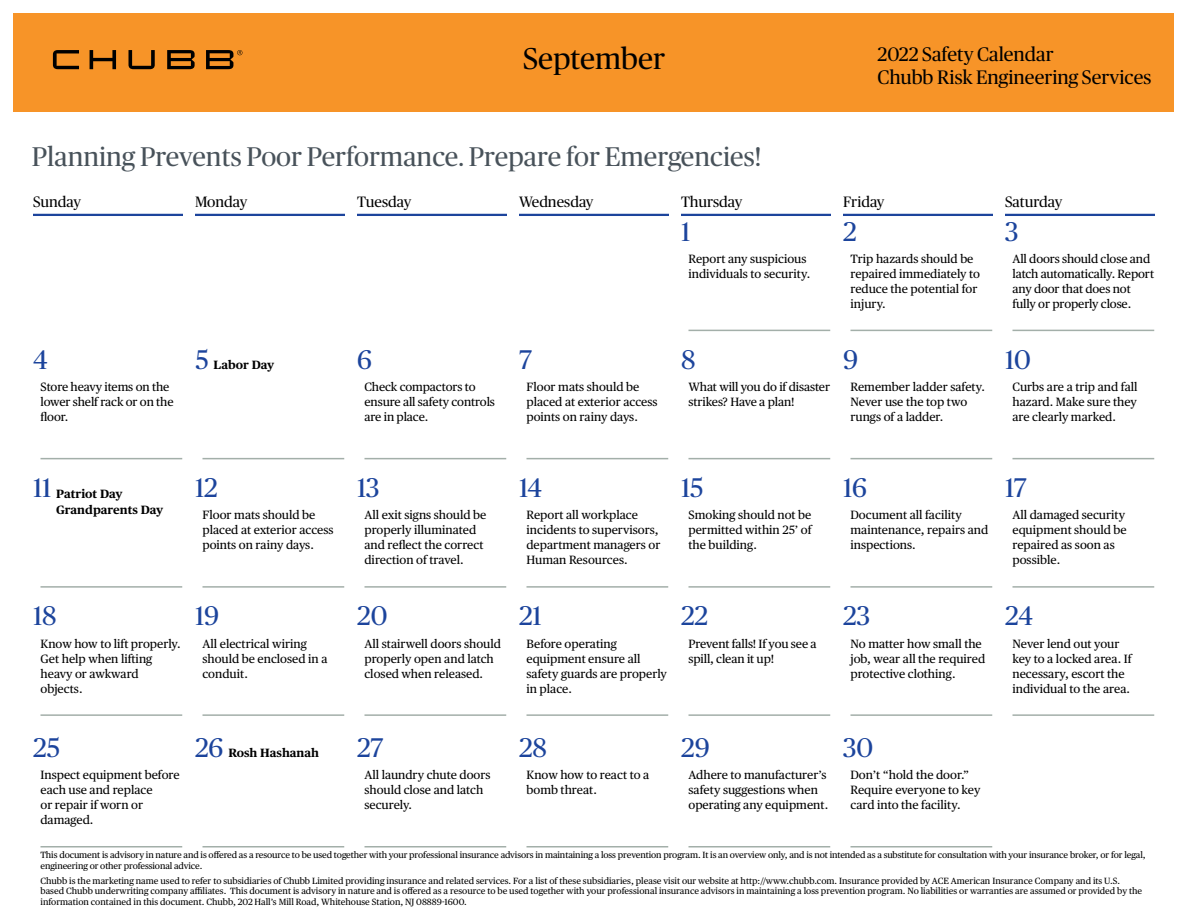
<style>
.page{position:relative;width:1188px;height:918px;background:#fff}
.page>*{position:absolute;margin:0;border:0;box-sizing:border-box;transform-origin:0 0}
.t1{font:30px "Chubb Publico";color:#000}
.t2{font:27px "Chubb Publico";color:#48525a}
.t3{font:27px "Chubb Publico";color:#1c449c}
.t4{font:19.5px/22.5px "Chubb Publico";color:#000}
.t5{font:15px "Chubb Publico";color:#000}
.t6{font:12px/15px "Chubb Publico Text";color:#000}
.t7{font:700 12px/16.5px "Chubb Publico Text";color:#000}
.t8{font:9px/10.5px "Chubb Publico Text";color:#000}
</style>
<div class="page">
<div style="left:14px;top:14px;width:1160px;height:98px;background:#f79428"></div>
<svg style="left:53px;top:50px;width:189px;height:19px"></svg>
<hr style="left:33px;top:214px;width:150px;height:2px;background:#1c449c">
<hr style="left:195px;top:214px;width:150px;height:2px;background:#1c449c">
<hr style="left:357px;top:214px;width:150px;height:2px;background:#1c449c">
<hr style="left:519px;top:214px;width:150px;height:2px;background:#1c449c">
<hr style="left:681px;top:214px;width:150px;height:2px;background:#1c449c">
<hr style="left:843px;top:214px;width:150px;height:2px;background:#1c449c">
<hr style="left:1005px;top:214px;width:150px;height:2px;background:#1c449c">
<hr style="left:688px;top:330px;width:142px;height:1px;background:#a3afa9">
<hr style="left:850px;top:330px;width:142px;height:1px;background:#a3afa9">
<hr style="left:1012px;top:330px;width:142px;height:1px;background:#a3afa9">
<hr style="left:40px;top:458px;width:142px;height:1px;background:#a3afa9">
<hr style="left:202px;top:458px;width:142px;height:1px;background:#a3afa9">
<hr style="left:364px;top:458px;width:142px;height:1px;background:#a3afa9">
<hr style="left:526px;top:458px;width:142px;height:1px;background:#a3afa9">
<hr style="left:688px;top:458px;width:142px;height:1px;background:#a3afa9">
<hr style="left:850px;top:458px;width:142px;height:1px;background:#a3afa9">
<hr style="left:1012px;top:458px;width:142px;height:1px;background:#a3afa9">
<hr style="left:40px;top:586px;width:142px;height:2px;background:#a3afa9">
<hr style="left:202px;top:586px;width:142px;height:2px;background:#a3afa9">
<hr style="left:364px;top:586px;width:142px;height:2px;background:#a3afa9">
<hr style="left:526px;top:586px;width:142px;height:2px;background:#a3afa9">
<hr style="left:688px;top:586px;width:142px;height:2px;background:#a3afa9">
<hr style="left:850px;top:586px;width:142px;height:2px;background:#a3afa9">
<hr style="left:1012px;top:586px;width:142px;height:2px;background:#a3afa9">
<hr style="left:40px;top:714px;width:142px;height:2px;background:#a3afa9">
<hr style="left:202px;top:714px;width:142px;height:2px;background:#a3afa9">
<hr style="left:364px;top:714px;width:142px;height:2px;background:#a3afa9">
<hr style="left:526px;top:714px;width:142px;height:2px;background:#a3afa9">
<hr style="left:688px;top:714px;width:142px;height:2px;background:#a3afa9">
<hr style="left:850px;top:714px;width:142px;height:2px;background:#a3afa9">
<hr style="left:1012px;top:714px;width:142px;height:2px;background:#a3afa9">
<hr style="left:40px;top:846px;width:142px;height:2px;background:#a3afa9">
<hr style="left:202px;top:846px;width:142px;height:2px;background:#a3afa9">
<hr style="left:364px;top:846px;width:142px;height:2px;background:#a3afa9">
<hr style="left:526px;top:846px;width:142px;height:2px;background:#a3afa9">
<hr style="left:688px;top:846px;width:142px;height:2px;background:#a3afa9">
<hr style="left:850px;top:846px;width:142px;height:2px;background:#a3afa9">
<h1 class="t1" style="left:523px;top:38px;width:144px">September</h1>
<h3 class="t4" style="left:878px;top:42px;width:275px">2022 Safety Calendar<br>Chubb Risk Engineering Services</h3>
<h2 class="t2" style="left:32px;top:138px;width:731px">Planning Prevents Poor Performance. Prepare for Emergencies!</h2>
<p class="t5" style="left:33px;top:191px;width:50px">Sunday</p>
<p class="t5" style="left:195px;top:191px;width:54px">Monday</p>
<p class="t5" style="left:357px;top:191px;width:56px">Tuesday</p>
<p class="t5" style="left:519px;top:191px;width:76px">Wednesday</p>
<p class="t5" style="left:681px;top:191px;width:63px">Thursday</p>
<p class="t5" style="left:843px;top:191px;width:43px">Friday</p>
<p class="t5" style="left:1005px;top:191px;width:59px">Saturday</p>
<h2 class="t3" style="left:681px;top:212px;width:11px">1</h2>
<p class="t6" style="left:688px;top:250px;width:123px">Report any suspicious individuals to security.</p>
<h2 class="t3" style="left:843px;top:212px;width:15px">2</h2>
<p class="t6" style="left:850px;top:250px;width:131px">Trip hazards should be repaired immediately to reduce the potential for injury.</p>
<h2 class="t3" style="left:1005px;top:212px;width:15px">3</h2>
<p class="t6" style="left:1012px;top:250px;width:143px">All doors should close and latch automatically. Report any door that does not fully or properly close.</p>
<h2 class="t3" style="left:33px;top:341px;width:16px">4</h2>
<p class="t6" style="left:40px;top:379px;width:135px">Store heavy items on the lower shelf rack or on the floor.</p>
<h2 class="t3" style="left:195px;top:341px;width:15px">5</h2>
<p class="t7" style="left:214px;top:356px;width:62px">Labor Day</p>
<h2 class="t3" style="left:357px;top:341px;width:16px">6</h2>
<p class="t6" style="left:364px;top:379px;width:132px">Check compactors to ensure all safety controls are in place.</p>
<h2 class="t3" style="left:519px;top:341px;width:14px">7</h2>
<p class="t6" style="left:526px;top:379px;width:133px">Floor mats should be placed at exterior access points on rainy days.</p>
<h2 class="t3" style="left:681px;top:341px;width:16px">8</h2>
<p class="t6" style="left:688px;top:379px;width:143px">What will you do if disaster strikes? Have a plan!</p>
<h2 class="t3" style="left:843px;top:341px;width:16px">9</h2>
<p class="t6" style="left:850px;top:379px;width:136px">Remember ladder safety.<br>Never use the top two rungs of a ladder.</p>
<h2 class="t3" style="left:1005px;top:341px;width:27px">10</h2>
<p class="t6" style="left:1012px;top:379px;width:127px;text-align:justify">Curbs are a trip and fall hazard. Make sure they are clearly marked.</p>
<h2 class="t3" style="left:33px;top:469px;width:20px">11</h2>
<p class="t7" style="left:56px;top:484px;width:108px">Patriot Day<br>Grandparents Day</p>
<h2 class="t3" style="left:195px;top:469px;width:24px">12</h2>
<p class="t6" style="left:202px;top:507px;width:133px">Floor mats should be placed at exterior access points on rainy days.</p>
<h2 class="t3" style="left:33px;top:597px;width:25px">18</h2>
<p class="t6" style="left:40px;top:635px;width:142px">Know how to lift properly.<br>Get help when lifting heavy or awkward objects.</p>
<h2 class="t3" style="left:195px;top:597px;width:26px">19</h2>
<p class="t6" style="left:202px;top:635px;width:126px">All electrical wiring should be enclosed in a conduit.</p>
<h2 class="t3" style="left:357px;top:469px;width:24px">13</h2>
<p class="t6" style="left:364px;top:507px;width:123px">All exit signs should be properly illuminated and reflect the correct direction of travel.</p>
<h2 class="t3" style="left:357px;top:597px;width:32px">20</h2>
<p class="t6" style="left:364px;top:635px;width:138px">All stairwell doors should properly open and latch closed when released.</p>
<h2 class="t3" style="left:519px;top:469px;width:25px">14</h2>
<p class="t6" style="left:526px;top:507px;width:135px">Report all workplace incidents to supervisors, department managers or<br>Human Resources.</p>
<h2 class="t3" style="left:681px;top:469px;width:24px">15</h2>
<p class="t6" style="left:688px;top:507px;width:125px;text-align:justify">Smoking should not be permitted within 25’ of the building.</p>
<h2 class="t3" style="left:519px;top:597px;width:24px">21</h2>
<p class="t6" style="left:526px;top:635px;width:142px">Before operating equipment ensure all safety guards are properly in place.</p>
<h2 class="t3" style="left:681px;top:597px;width:29px">22</h2>
<p class="t6" style="left:688px;top:635px;width:130px">Prevent falls! If you see a spill, clean it up!</p>
<h2 class="t3" style="left:843px;top:469px;width:26px">16</h2>
<p class="t6" style="left:850px;top:507px;width:139px">Document all facility maintenance, repairs and inspections.</p>
<h2 class="t3" style="left:843px;top:597px;width:29px">23</h2>
<p class="t6" style="left:850px;top:635px;width:136px">No matter how small the job, wear all the required protective clothing.</p>
<h2 class="t3" style="left:1005px;top:469px;width:23px">17</h2>
<p class="t6" style="left:1012px;top:507px;width:116px">All damaged security equipment should be repaired as soon as possible.</p>
<h2 class="t3" style="left:1005px;top:597px;width:30px">24</h2>
<p class="t6" style="left:1012px;top:635px;width:121px">Never lend out your key to a locked area. If necessary, escort the individual to the area.</p>
<h2 class="t3" style="left:33px;top:729px;width:29px">25</h2>
<p class="t6" style="left:40px;top:767px;width:141px">Inspect equipment before each use and replace<br>or repair if worn or damaged.</p>
<h2 class="t3" style="left:843px;top:729px;width:32px">30</h2>
<p class="t6" style="left:850px;top:767px;width:131px">Don’t “hold the door.”<br>Require everyone to key card into the facility.</p>
<p class="t8" style="left:40px;top:849px;width:1107px">This document is advisory in nature and is offered as a resource to be used together with your professional insurance advisors in maintaining a loss prevention program. It is an overview only, and is not intended as a substitute for consultation with your insurance broker, or for legal, engineering or other professional advice.</p>
<p class="t8" style="left:40px;top:875px;width:1103px">Chubb is the marketing name used to refer to subsidiaries of Chubb Limited providing insurance and related services. For a list of these subsidiaries, please visit our website at http://www.chubb.com. Insurance provided by ACE American Insurance Company and its U.S. based Chubb underwriting company affiliates. This document is advisory in nature and is offered as a resource to be used together with your professional insurance advisors in maintaining a loss prevention program. No liabilities or warranties are assumed or provided by the information contained in this document. Chubb, 202 Hall’s Mill Road, Whitehouse Station, NJ 08889-1600.</p>
<h2 class="t3" style="left:195px;top:729px;width:30px">26</h2>
<p class="t7" style="left:228px;top:744px;width:92px">Rosh Hashanah</p>
<h2 class="t3" style="left:357px;top:729px;width:28px">27</h2>
<p class="t6" style="left:364px;top:767px;width:128px">All laundry chute doors should close and latch securely.</p>
<h2 class="t3" style="left:519px;top:729px;width:29px">28</h2>
<p class="t6" style="left:526px;top:767px;width:124px">Know how to react to a bomb threat.</p>
<h2 class="t3" style="left:681px;top:729px;width:30px">29</h2>
<p class="t6" style="left:688px;top:767px;width:141px">Adhere to manufacturer’s safety suggestions when operating any equipment.</p>
</div>
